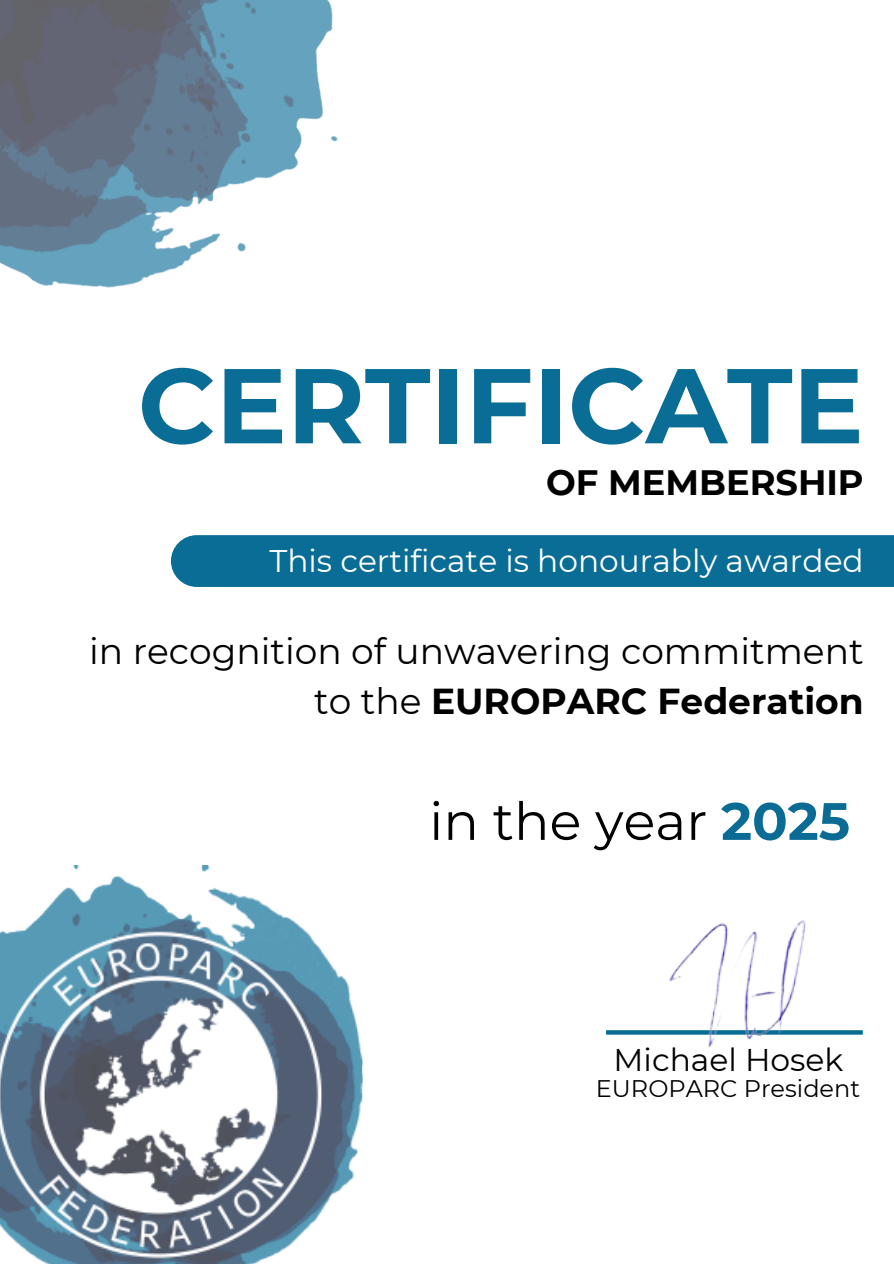
<style>
.page{position:relative;width:894px;height:1264px;background:#fff}
.page>*{position:absolute;margin:0;border:0;box-sizing:border-box;transform-origin:0 0}
.t1{font:700 106.05px "Montserrat";color:#096d96}
.t2{font:52.5px "Montserrat";color:#000}
.t3{font:36px/49.5px "Montserrat";color:#000;text-align:right}
.t4{font:700 35.25px "Montserrat";color:#000}
.t5{font:31.35px "Montserrat";color:#000}
.t6{font:31.2px "Montserrat";color:#fff}
.t7{font:24px "Montserrat";color:#000}
.s1{font-weight:700}
.s2{font-weight:700;color:#0a6c95}
</style>
<div class="page">
<svg style="left:606px;top:1030px;width:256px;height:4px"></svg>
<div style="left:171px;top:535px;width:722px;height:52px;background:#096d96"></div>
<img style="left:0;top:0;width:338px;height:288px">
<img style="left:0;top:865px;width:362px;height:398px">
<img style="left:636px;top:920px;width:184px;height:128px">
<p class="t1" style="left:138px;top:340px;width:727px">CERTIFICATE</p>
<h1 class="t4" style="left:546px;top:461px;width:319px">OF MEMBERSHIP</h1>
<h3 class="t6" style="left:269px;top:541px;width:595px">This certificate is honourably awarded</h3>
<h2 class="t3" style="left:89px;top:626px;width:775px">in recognition of unwavering commitment to the <span class="s1">EUROPARC Federation</span></h2>
<p class="t2" style="left:429px;top:789px;width:422px">in the year <span class="s2">2025</span></p>
<h5 class="t5" style="left:613px;top:1040px;width:231px">Michael Hosek</h5>
<h4 class="t7" style="left:595px;top:1073px;width:265px">EUROPARC President</h4>
</div>
